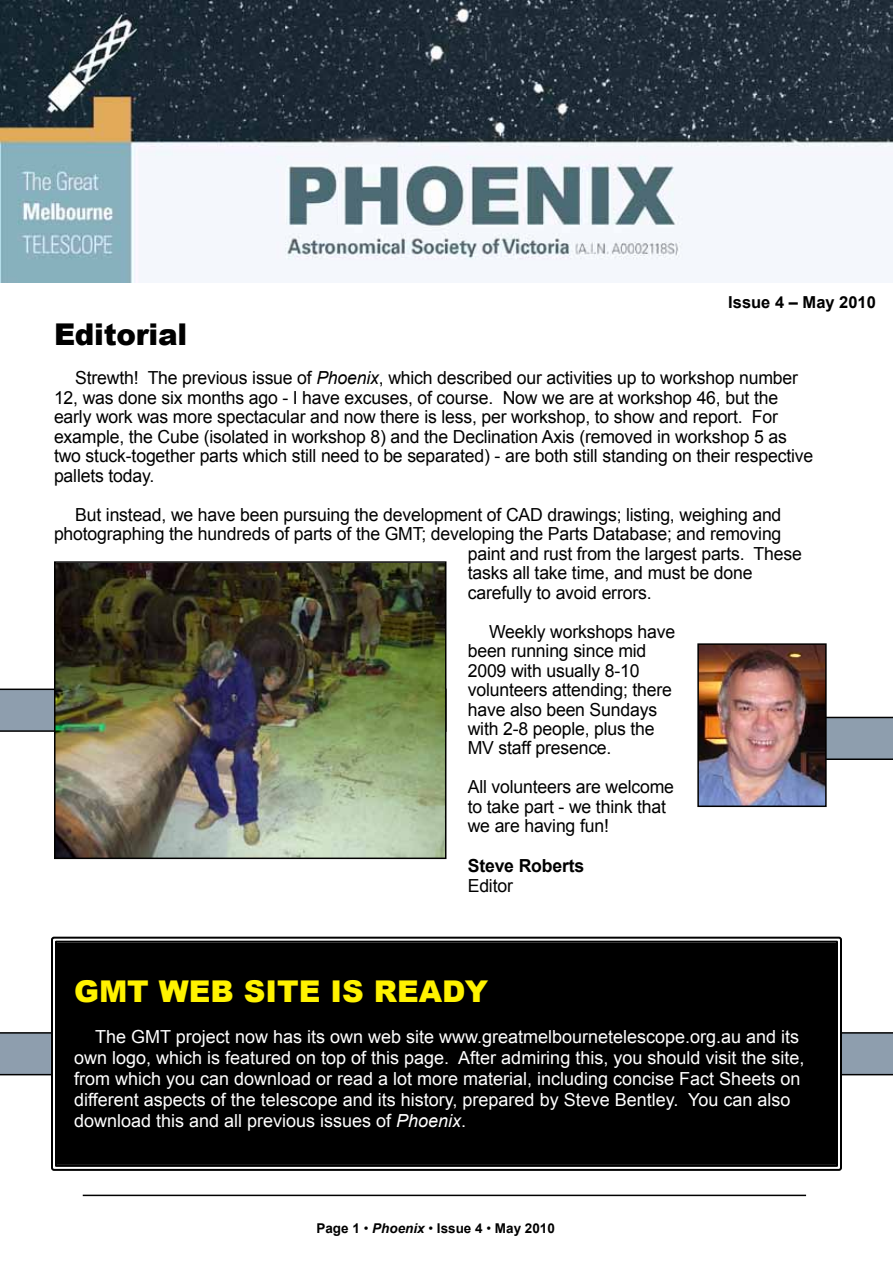
<style>
.page{position:relative;width:893px;height:1263px;background:#fff}
.page>*{position:absolute;margin:0;border:0;box-sizing:border-box;transform-origin:0 0}
.t1{font:900 30px "Arial";color:#fff200}
.t2{font:900 30px "Arial";letter-spacing:-.01em;color:#000}
.t3{font:18px/19.5px "Arial";letter-spacing:-.01em;color:#000}
.t4{font:18px/21px "Arial";color:#fff}
.t5{font:700 18px "Arial";letter-spacing:-.01em;color:#000}
.t6{font:700 16.5px "Arial";color:#000}
.t7{font:700 13.5px "Arial";color:#000}
.s1{font-style:italic}
.s2{font-weight:400}
</style>
<div class="page">
<svg style="left:0;top:688px;width:54px;height:44px;background:#8694a3"></svg>
<svg style="left:827px;top:717px;width:66px;height:43px;background:#8493a2"></svg>
<svg style="left:0;top:1032px;width:893px;height:43px;background:#8594a3"></svg>
<hr style="left:83px;top:1194px;width:723px;height:2px;background:#000">
<img style="left:0;top:0;width:893px;height:282px">
<div style="left:54px;top:940px;width:785px;height:228px;background:#000"></div>
<div style="left:51px;top:937px;width:791px;height:234px;border:2px solid #000;border-radius:2px"></div>
<div style="left:55px;top:941px;width:783px;height:226px;border:2px solid #000"></div>
<img style="left:57px;top:564px;width:386px;height:292px">
<div style="left:54px;top:561px;width:392px;height:298px;border:2px solid #000"></div>
<img style="left:700px;top:646px;width:124px;height:158px">
<div style="left:697px;top:643px;width:130px;height:164px;border:2px solid #000"></div>
<p class="t6" style="left:728px;top:292px;width:149px">Issue 4 – May 2010</p>
<h1 class="t2" style="left:54px;top:312px;width:135px">Editorial</h1>
<p class="t3" style="left:54px;top:368px;width:761px;text-indent:21px">Strewth! The previous issue of <span class="s1">Phoenix</span>, which described our activities up to workshop number 12, was done six months ago - I have excuses, of course. Now we are at workshop 46, but the early work was more spectacular and now there is less, per workshop, to show and report. For example, the Cube (isolated in workshop 8) and the Declination Axis (removed in workshop 5 as two stuck-together parts which still need to be separated) - are both still standing on their respective pallets today.</p>
<p class="t3" style="left:75px;top:505px;width:708px">But instead, we have been pursuing the development of CAD drawings; listing, weighing and</p>
<p class="t3" style="left:54px;top:524px;width:729px">photographing the hundreds of parts of the GMT; developing the Parts Database; and removing</p>
<p class="t3" style="left:468px;top:544px;width:336px">paint and rust from the largest parts. These</p>
<p class="t3" style="left:468px;top:563px;width:286px">tasks all take time, and must be done</p>
<p class="t3" style="left:468px;top:583px;width:185px">carefully to avoid errors.</p>
<p class="t3" style="left:468px;top:622px;width:209px;text-indent:21px">Weekly workshops have been running since mid<br>2009 with usually 8-10 volunteers attending; there have also been Sundays with 2-8 people, plus the<br>MV staff presence.</p>
<p class="t3" style="left:468px;top:778px;width:208px">All volunteers are welcome to take part - we think that we are having fun!</p>
<p class="t5" style="left:468px;top:854px;width:118px">Steve Roberts</p>
<p class="t3" style="left:468px;top:876px;width:47px">Editor</p>
<h1 class="t1" style="left:74px;top:970px;width:415px">GMT WEB SITE IS READY</h1>
<p class="t4" style="left:74px;top:1026px;width:732px;text-indent:21px">The GMT project now has its own web site www.greatmelbournetelescope.org.au and its own logo, which is featured on top of this page. After admiring this, you should visit the site, from which you can download or read a lot more material, including concise Fact Sheets on different aspects of the telescope and its history, prepared by Steve Bentley. You can also download this and all previous issues of <span class="s1">Phoenix</span>.</p>
<p class="t7" style="left:316px;top:1219px;width:240px">Page 1 <span class="s2">•</span> <span class="s1">Phoenix</span> <span class="s2">•</span> Issue 4 <span class="s2">•</span> May 2010</p>
</div>
